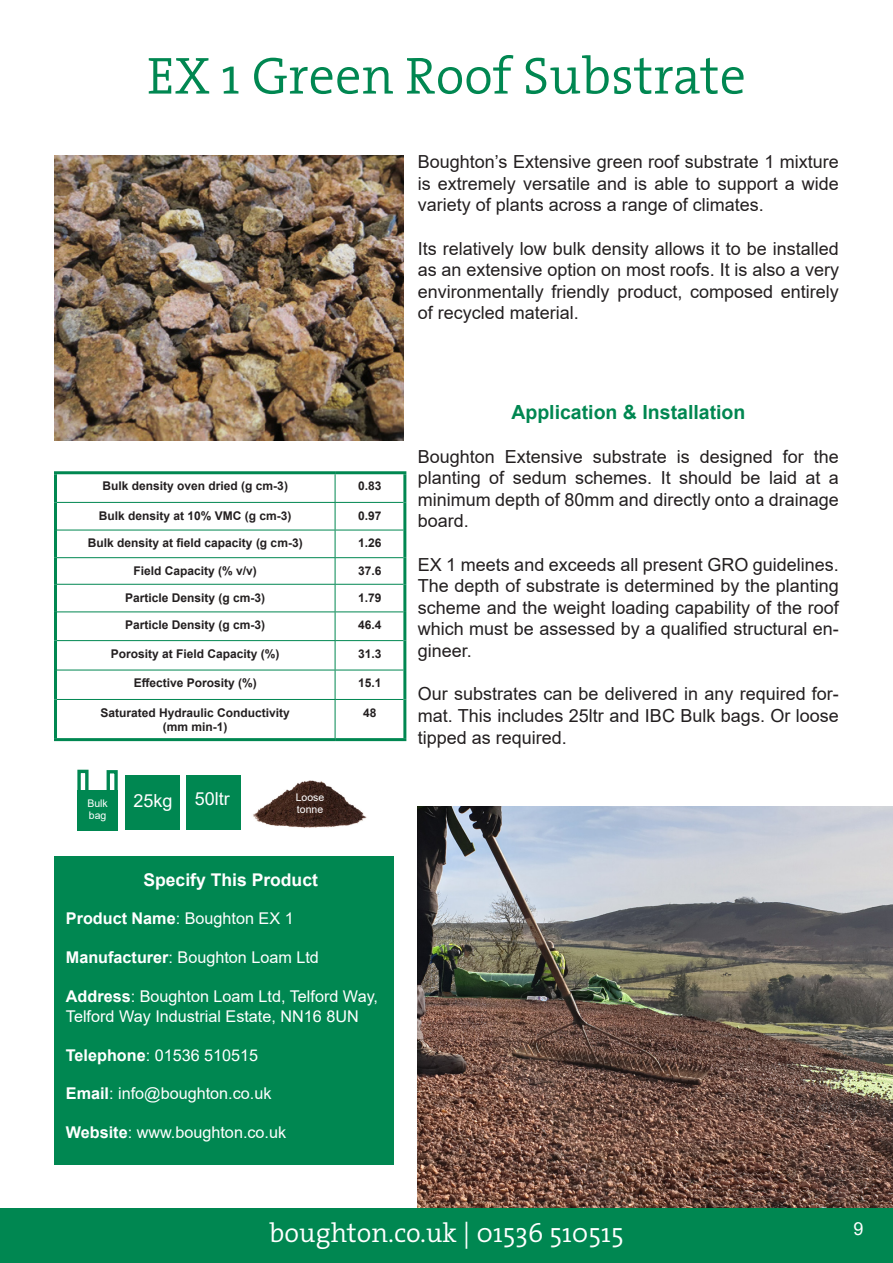
<style>
.page{position:relative;width:893px;height:1263px;background:#fff}
.page>*{position:absolute;margin:0;border:0;box-sizing:border-box;transform-origin:0 0}
.t1{font:300 52.5px "The Serif";color:#008751}
.t2{font:300 27px "The Serif";color:#fff}
.t3{font:700 19.5px "Arial";color:#008751}
.t4{font:18px/21.6px "Arial";color:#231f20;text-align:justify}
.t5{font:18px "Arial";color:#fff}
.t6{font:700 17.55px "Arial";color:#fff}
.t7{font:16.2px/19.5px "Arial";color:#fff}
.t8{font:700 12px "Arial";color:#231f20}
.t9{font:10.5px/12.6px "Arial";color:#fff}
.s1{font-weight:700}
</style>
<div class="page">
<img style="left:418px;top:806px;width:475px;height:403px">
<hr style="left:57px;top:502px;width:278px;height:1px;background:#008751">
<hr style="left:335px;top:502px;width:68px;height:1px;background:#008751">
<hr style="left:57px;top:530px;width:278px;height:1px;background:#008751">
<hr style="left:335px;top:530px;width:68px;height:1px;background:#008751">
<hr style="left:57px;top:557px;width:278px;height:1px;background:#008751">
<hr style="left:335px;top:557px;width:68px;height:1px;background:#008751">
<hr style="left:57px;top:584px;width:278px;height:1px;background:#008751">
<hr style="left:335px;top:584px;width:68px;height:1px;background:#008751">
<hr style="left:57px;top:611px;width:278px;height:1px;background:#008751">
<hr style="left:335px;top:611px;width:68px;height:1px;background:#008751">
<svg style="left:335px;top:474px;width:1px;height:225px"></svg>
<hr style="left:335px;top:700px;width:1px;height:38px;background:#008751">
<hr style="left:57px;top:640px;width:278px;height:1px;background:#008751">
<hr style="left:335px;top:640px;width:68px;height:1px;background:#008751">
<hr style="left:57px;top:670px;width:278px;height:1px;background:#008751">
<hr style="left:335px;top:670px;width:68px;height:1px;background:#008751">
<hr style="left:57px;top:699px;width:278px;height:1px;background:#008751">
<hr style="left:335px;top:699px;width:68px;height:1px;background:#008751">
<hr style="left:54px;top:471px;width:281px;height:3px;background:#008751">
<hr style="left:54px;top:474px;width:3px;height:28px;background:#008751">
<hr style="left:335px;top:471px;width:71px;height:3px;background:#008751">
<hr style="left:403px;top:474px;width:3px;height:28px;background:#008751">
<hr style="left:54px;top:502px;width:3px;height:28px;background:#008751">
<hr style="left:403px;top:502px;width:3px;height:28px;background:#008751">
<hr style="left:54px;top:530px;width:3px;height:28px;background:#008751">
<hr style="left:403px;top:530px;width:3px;height:28px;background:#008751">
<hr style="left:54px;top:558px;width:3px;height:26px;background:#008751">
<hr style="left:403px;top:558px;width:3px;height:26px;background:#008751">
<hr style="left:54px;top:584px;width:3px;height:28px;background:#008751">
<hr style="left:403px;top:584px;width:3px;height:28px;background:#008751">
<hr style="left:54px;top:612px;width:3px;height:29px;background:#008751">
<hr style="left:403px;top:612px;width:3px;height:29px;background:#008751">
<hr style="left:54px;top:641px;width:3px;height:29px;background:#008751">
<hr style="left:403px;top:641px;width:3px;height:29px;background:#008751">
<hr style="left:54px;top:670px;width:3px;height:29px;background:#008751">
<hr style="left:403px;top:670px;width:3px;height:29px;background:#008751">
<hr style="left:54px;top:699px;width:3px;height:39px;background:#008751">
<hr style="left:403px;top:699px;width:3px;height:39px;background:#008751">
<hr style="left:54px;top:738px;width:281px;height:3px;background:#008751">
<hr style="left:335px;top:738px;width:71px;height:3px;background:#008751">
<div style="left:0;top:1209px;width:893px;height:54px;background:#008751"></div>
<img style="left:54px;top:155px;width:350px;height:285px">
<div style="left:54px;top:856px;width:339px;height:308px;background:#008751"></div>
<div style="left:77px;top:790px;width:41px;height:40px;background:#008751"></div>
<div style="left:77px;top:770px;width:12px;height:43px;border:3px solid #008751"></div>
<div style="left:107px;top:770px;width:11px;height:44px;border:3px solid #008751"></div>
<div style="left:126px;top:776px;width:54px;height:54px;background:#008751"></div>
<div style="left:187px;top:776px;width:54px;height:54px;background:#008751"></div>
<img style="left:253px;top:780px;width:114px;height:48px">
<p class="t1" style="left:147px;top:42px;width:600px">EX 1 Green Roof Substrate</p>
<p class="t8" style="left:103px;top:477px;width:187px">Bulk density oven dried (g cm-3)</p>
<p class="t8" style="left:358px;top:477px;width:25px">0.83</p>
<p class="t8" style="left:99px;top:507px;width:194px">Bulk density at 10% VMC (g cm-3)</p>
<p class="t8" style="left:358px;top:507px;width:25px">0.97</p>
<p class="t8" style="left:88px;top:535px;width:216px">Bulk density at field capacity (g cm-3)</p>
<p class="t8" style="left:358px;top:535px;width:25px">1.26</p>
<p class="t8" style="left:134px;top:562px;width:125px">Field Capacity (% v/v)</p>
<p class="t8" style="left:358px;top:562px;width:25px">37.6</p>
<p class="t8" style="left:125px;top:589px;width:142px">Particle Density (g cm-3)</p>
<p class="t8" style="left:358px;top:589px;width:25px">1.79</p>
<p class="t8" style="left:125px;top:616px;width:142px">Particle Density (g cm-3)</p>
<p class="t8" style="left:358px;top:616px;width:25px">46.4</p>
<p class="t8" style="left:111px;top:645px;width:170px">Porosity at Field Capacity (%)</p>
<p class="t8" style="left:358px;top:645px;width:25px">31.3</p>
<p class="t8" style="left:134px;top:675px;width:125px">Effective Porosity (%)</p>
<p class="t8" style="left:358px;top:675px;width:25px">15.1</p>
<p class="t8" style="left:101px;top:704px;width:191px">Saturated Hydraulic Conductivity</p>
<p class="t8" style="left:163px;top:718px;width:66px">(mm min-1)</p>
<p class="t8" style="left:363px;top:704px;width:15px">48</p>
<p class="t9" style="left:87px;top:797px;width:22px">Bulk</p>
<p class="t9" style="left:89px;top:809px;width:19px">bag</p>
<p class="t5" style="left:133px;top:788px;width:41px">25kg</p>
<p class="t5" style="left:195px;top:786px;width:37px">50ltr</p>
<p class="t9" style="left:296px;top:791px;width:30px">Loose tonne</p>
<p class="t6" style="left:143px;top:867px;width:176px">Specify This Product</p>
<p class="t7" style="left:66px;top:909px;width:229px"><span class="s1">Product Name</span>: Boughton EX 1</p>
<p class="t7" style="left:66px;top:948px;width:255px"><span class="s1">Manufacturer</span>: Boughton Loam Ltd</p>
<p class="t7" style="left:66px;top:987px;width:314px"><span class="s1">Address</span>: Boughton Loam Ltd, Telford Way,<br>Telford Way Industrial Estate, NN16 8UN</p>
<p class="t7" style="left:66px;top:1045px;width:194px"><span class="s1">Telephone</span>: 01536 510515</p>
<p class="t7" style="left:66px;top:1084px;width:207px"><span class="s1">Email</span>: info@boughton.co.uk</p>
<p class="t7" style="left:66px;top:1123px;width:222px"><span class="s1">Website</span>: www.boughton.co.uk</p>
<p class="t4" style="left:418px;top:151px;width:423px">Boughton’s Extensive green roof substrate 1 mixture is extremely versatile and is able to support a wide variety of plants across a range of climates.</p>
<p class="t4" style="left:418px;top:237px;width:423px">Its relatively low bulk density allows it to be installed as an extensive option on most roofs. It is also a very environmentally friendly product, composed entirely of recycled material.</p>
<p class="t3" style="left:511px;top:399px;width:236px">Application &amp; Installation</p>
<p class="t4" style="left:418px;top:445px;width:423px">Boughton Extensive substrate is designed for the planting of sedum schemes. It should be laid at a minimum depth of 80mm and directly onto a drainage board.</p>
<p class="t4" style="left:418px;top:553px;width:423px">EX 1 meets and exceeds all present GRO guidelines.<br>The depth of substrate is determined by the planting scheme and the weight loading capability of the roof which must be assessed by a qualified structural en&shy;gineer.</p>
<p class="t4" style="left:418px;top:683px;width:423px">Our substrates can be delivered in any required for&shy;mat. This includes 25ltr and IBC Bulk bags. Or loose tipped as required.</p>
<p class="t2" style="left:269px;top:1215px;width:356px">boughton.co.uk | 01536 510515</p>
<p class="t5" style="left:853px;top:1216px;width:12px">9</p>
</div>
